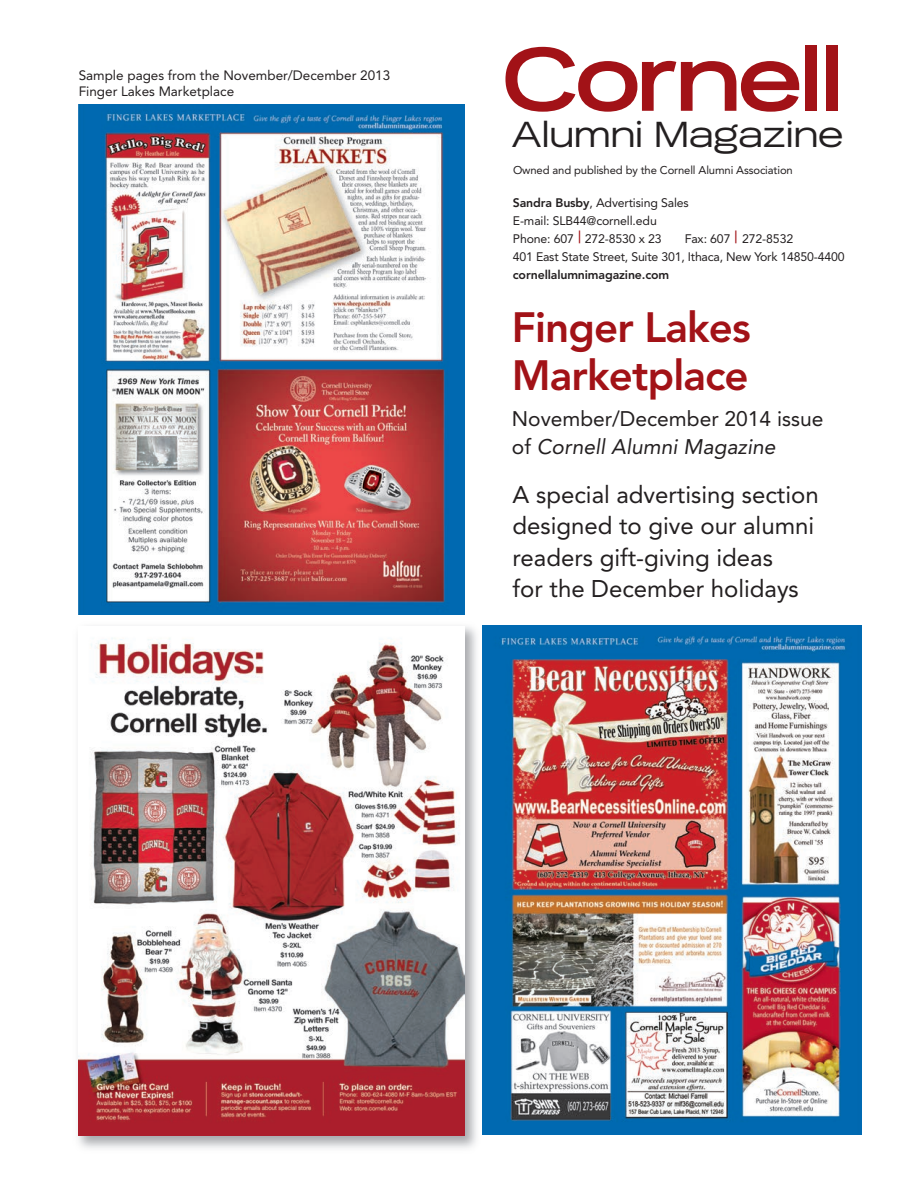
<style>
.page{position:relative;width:924px;height:1188px;background:#fff}
.page>*{position:absolute;margin:0;border:0;box-sizing:border-box;transform-origin:0 0}
.t1{font:700 90px "Reservation Wide";letter-spacing:-.02em;color:#a21217}
.t2{font:800 42px/48px "Avenir";letter-spacing:-.02em;color:#a21217}
.t3{font:36px "Reservation Wide";letter-spacing:.005em;color:#231f20}
.t4{font:24px/31.5px "Avenir";color:#231f20}
.t5{font:21px/28.5px "Avenir";color:#231f20}
.t6{font:13.5px/16.2px "Avenir";color:#231f20}
.t7{font:12.3px/18px "Avenir";letter-spacing:-.01em;color:#231f20}
.t8{font:800 12.3px "Avenir";letter-spacing:-.01em;color:#231f20}
.t9{font:11.25px "Avenir";letter-spacing:-.01em;color:#231f20}
.s1{font-weight:800}
.s2{font-size:16.5px;color:#a21217}
.s3{font-style:italic}
</style>
<div class="page">
<img style="left:79px;top:105px;width:385px;height:509px">
<img style="left:484px;top:625px;width:377px;height:508px">
<img style="left:78px;top:626px;width:399px;height:522px">
<img style="left:482px;top:626px;width:2px;height:509px">
<img style="left:79px;top:626px;width:385px;height:509px">
<p class="t6" style="left:79px;top:68px;width:313px">Sample pages from the November/December 2013<br>Finger Lakes Marketplace</p>
<h1 class="t1" style="left:502px;top:25px;width:341px">Cornell</h1>
<h3 class="t3" style="left:511px;top:113px;width:332px">Alumni Magazine</h3>
<p class="t9" style="left:513px;top:165px;width:281px">Owned and published by the Cornell Alumni Association</p>
<p class="t7" style="left:512px;top:194px;width:177px"><span class="s1">Sandra Busby</span>, Advertising Sales<br>E-mail: SLB44@cornell.edu<br>Phone: 607 <span class="s2">|</span> 272-8530 x 23</p>
<p class="t7" style="left:512px;top:230px;width:333px;text-indent:172px">Fax: 607 <span class="s2">|</span> 272-8532<br>401 East State Street, Suite 301, Ithaca, New York 14850-4400</p>
<p class="t8" style="left:512px;top:269px;width:158px">cornellalumnimagazine.com</p>
<h2 class="t2" style="left:511px;top:306px;width:240px">Finger Lakes<br>Marketplace</h2>
<h3 class="t5" style="left:511px;top:406px;width:313px">November/December 2014 issue of <span class="s3">Cornell Alumni Magazine</span></h3>
<h3 class="t4" style="left:512px;top:480px;width:307px">A special advertising section designed to give our alumni readers gift-giving ideas<br>for the December holidays</h3>
</div>
